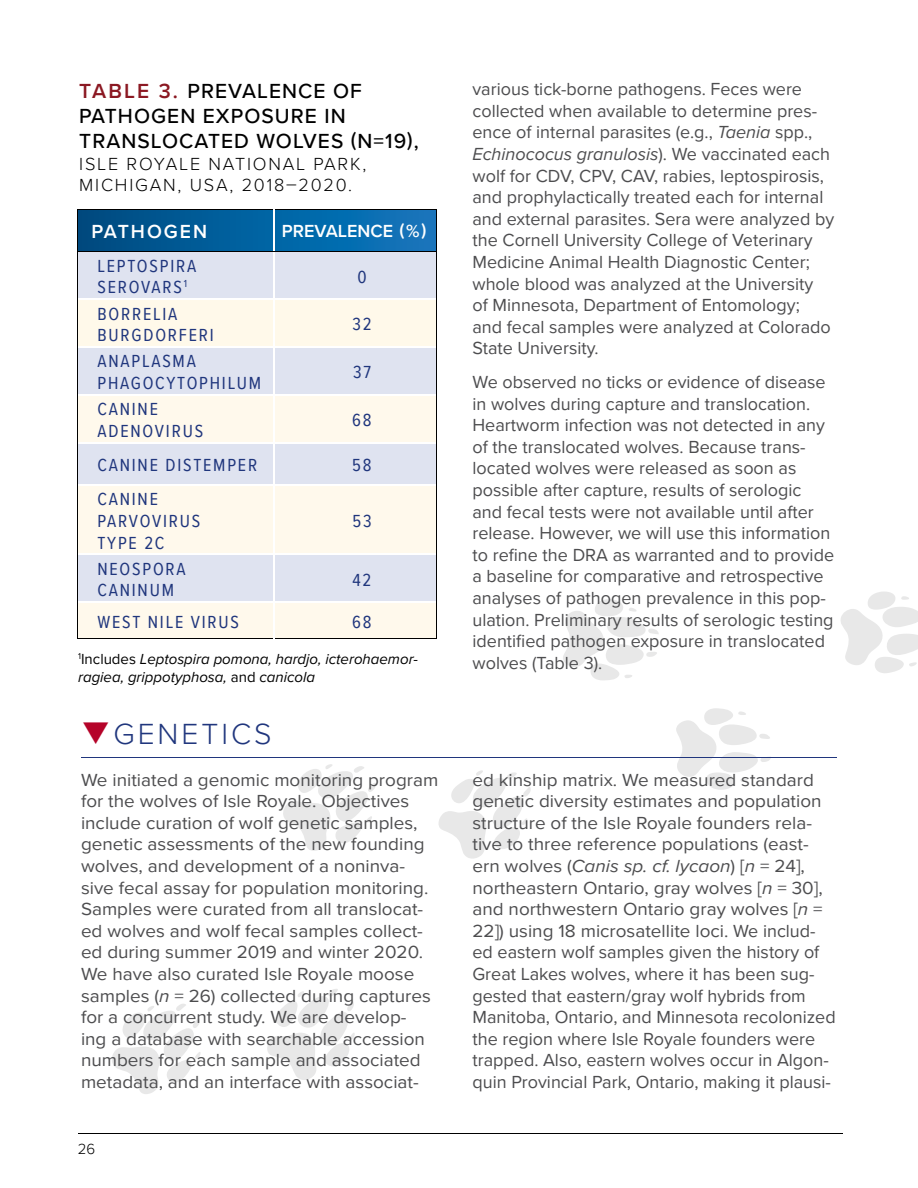
<style>
.page{position:relative;width:918px;height:1188px;background:#fff}
.page>*{position:absolute;margin:0;border:0;box-sizing:border-box;transform-origin:0 0}
.t1{font:300 30px "Proxima Nova";letter-spacing:.1em;color:#20367d}
.t2{font:500 21px/25.2px "Proxima Nova";letter-spacing:.05em;color:#000}
.t3{font:600 19.5px "Proxima Nova";letter-spacing:.1em;color:#fff}
.t4{font:18px/21.6px "Proxima Nova";color:#4d4d4f;scale:1.05 1}
.t5{font:18px/21.6px "Proxima Nova";color:#4d4d4f}
.t6{font:18px/21.6px "Proxima Nova Cond";letter-spacing:.1em;color:#20367d}
.t7{font:300 18px/21.6px "Proxima Nova";letter-spacing:.1em;color:#000}
.t8{font:600 18px "Proxima Nova";color:#fff}
.t9{font:italic 15px/18px "Proxima Nova";color:#000}
.t10{font:300 15px "Proxima Nova";color:#000}
.s1{font-weight:600;color:#8b1822}
.s2{font-style:normal}
.s3{color:#b50329}
.s4{font-style:italic}
</style>
<div class="page">
<hr style="left:78px;top:1134px;width:764px;height:1px;background:#000">
<svg style="left:841px;top:592px;width:77px;height:81px"></svg>
<svg style="left:563px;top:599px;width:96px;height:81px"></svg>
<svg style="left:676px;top:708px;width:95px;height:82px"></svg>
<svg style="left:283px;top:764px;width:93px;height:87px"></svg>
<svg style="left:438px;top:770px;width:93px;height:89px"></svg>
<svg style="left:112px;top:1004px;width:89px;height:90px"></svg>
<svg style="left:267px;top:989px;width:88px;height:91px"></svg>
<hr style="left:81px;top:757px;width:756px;height:1px;background:#20367d">
<svg style="left:79px;top:210px;width:357px;height:41px;background:#0462a0"></svg>
<div style="left:78px;top:251px;width:196px;height:48px;background:#dfe3f0"></div>
<div style="left:274px;top:251px;width:162px;height:48px;background:#dfe3f0"></div>
<div style="left:78px;top:347px;width:196px;height:48px;background:#dfe3f0"></div>
<div style="left:274px;top:347px;width:162px;height:48px;background:#dfe3f0"></div>
<div style="left:78px;top:443px;width:196px;height:42px;background:#dfe3f0"></div>
<div style="left:274px;top:443px;width:162px;height:42px;background:#dfe3f0"></div>
<div style="left:78px;top:554px;width:196px;height:48px;background:#dfe3f0"></div>
<div style="left:274px;top:554px;width:162px;height:48px;background:#dfe3f0"></div>
<div style="left:78px;top:299px;width:196px;height:48px;background:#fff9ea"></div>
<div style="left:274px;top:299px;width:162px;height:48px;background:#fff9ea"></div>
<div style="left:78px;top:395px;width:196px;height:48px;background:#fff9ec"></div>
<div style="left:274px;top:395px;width:162px;height:48px;background:#fff9ec"></div>
<div style="left:78px;top:485px;width:196px;height:69px;background:#fff9ec"></div>
<div style="left:274px;top:485px;width:162px;height:69px;background:#fff9ec"></div>
<div style="left:78px;top:602px;width:196px;height:37px;background:#fff9ec"></div>
<div style="left:274px;top:602px;width:162px;height:37px;background:#fff9ec"></div>
<hr style="left:78px;top:252px;width:1px;height:47px;background:#000">
<hr style="left:436px;top:252px;width:1px;height:47px;background:#000">
<hr style="left:78px;top:299px;width:1px;height:48px;background:#000">
<hr style="left:436px;top:299px;width:1px;height:48px;background:#000">
<hr style="left:78px;top:347px;width:1px;height:48px;background:#000">
<hr style="left:436px;top:347px;width:1px;height:48px;background:#000">
<hr style="left:78px;top:395px;width:1px;height:48px;background:#000">
<hr style="left:436px;top:395px;width:1px;height:48px;background:#000">
<hr style="left:78px;top:443px;width:1px;height:42px;background:#000">
<hr style="left:436px;top:443px;width:1px;height:42px;background:#000">
<hr style="left:78px;top:485px;width:1px;height:69px;background:#000">
<hr style="left:436px;top:485px;width:1px;height:69px;background:#000">
<hr style="left:78px;top:554px;width:1px;height:48px;background:#000">
<hr style="left:436px;top:554px;width:1px;height:48px;background:#000">
<hr style="left:78px;top:602px;width:1px;height:36px;background:#000">
<hr style="left:436px;top:602px;width:1px;height:36px;background:#000">
<hr style="left:78px;top:638px;width:196px;height:1px;background:#000">
<hr style="left:274px;top:638px;width:162px;height:1px;background:#000">
<hr style="left:274px;top:252px;width:1px;height:47px;background:#fff">
<hr style="left:78px;top:299px;width:196px;height:1px;background:#fff">
<hr style="left:274px;top:299px;width:162px;height:1px;background:#fff">
<hr style="left:274px;top:300px;width:1px;height:46px;background:#fff">
<hr style="left:78px;top:346px;width:196px;height:2px;background:#fff">
<hr style="left:274px;top:346px;width:162px;height:2px;background:#fff">
<hr style="left:274px;top:348px;width:1px;height:46px;background:#fff">
<hr style="left:78px;top:394px;width:196px;height:2px;background:#fff">
<hr style="left:274px;top:394px;width:162px;height:2px;background:#fff">
<hr style="left:274px;top:396px;width:1px;height:46px;background:#fff">
<hr style="left:78px;top:442px;width:196px;height:2px;background:#fff">
<hr style="left:274px;top:442px;width:162px;height:2px;background:#fff">
<hr style="left:274px;top:444px;width:1px;height:40px;background:#fff">
<hr style="left:78px;top:484px;width:196px;height:2px;background:#fff">
<hr style="left:274px;top:486px;width:1px;height:68px;background:#fff">
<hr style="left:78px;top:554px;width:196px;height:1px;background:#fff">
<hr style="left:274px;top:554px;width:162px;height:1px;background:#fff">
<hr style="left:274px;top:555px;width:1px;height:47px;background:#fff">
<hr style="left:78px;top:602px;width:196px;height:1px;background:#fff">
<hr style="left:274px;top:602px;width:162px;height:1px;background:#fff">
<hr style="left:274px;top:603px;width:1px;height:35px;background:#fff">
<hr style="left:78px;top:209px;width:196px;height:1px;background:#000">
<hr style="left:78px;top:209px;width:1px;height:42px;background:#000">
<hr style="left:274px;top:209px;width:162px;height:1px;background:#000">
<hr style="left:436px;top:209px;width:1px;height:42px;background:#000">
<hr style="left:78px;top:251px;width:196px;height:1px;background:#000">
<hr style="left:274px;top:251px;width:162px;height:1px;background:#000">
<hr style="left:274px;top:209px;width:1px;height:42px;background:#fff">
<hr style="left:274px;top:484px;width:162px;height:2px;background:#fff">
<p class="t2" style="left:79px;top:77px;width:341px"><span class="s1">TABLE 3.</span> PREVALENCE OF<br>PATHOGEN EXPOSURE IN<br>TRANSLOCATED WOLVES (N=19),</p>
<p class="t7" style="left:79px;top:152px;width:289px">ISLE ROYALE NATIONAL PARK,<br>MICHIGAN, USA, 2018–2020.</p>
<p class="t3" style="left:92px;top:217px;width:117px">PATHOGEN</p>
<p class="t8" style="left:282px;top:218px;width:146px">PREVALENCE (%)</p>
<p class="t6" style="left:97px;top:254px;width:100px">LEPTOSPIRA<br>SEROVARS<sup>1</sup></p>
<p class="t6" style="left:357px;top:265px;width:11px">0</p>
<p class="t6" style="left:97px;top:302px;width:118px">BORRELIA<br>BURGDORFERI</p>
<p class="t6" style="left:352px;top:313px;width:21px">32</p>
<p class="t6" style="left:97px;top:350px;width:165px">ANAPLASMA<br>PHAGOCYTOPHILUM</p>
<p class="t6" style="left:353px;top:361px;width:19px">37</p>
<p class="t6" style="left:97px;top:398px;width:107px">CANINE<br>ADENOVIRUS</p>
<p class="t6" style="left:352px;top:408px;width:21px">68</p>
<p class="t6" style="left:97px;top:454px;width:161px">CANINE DISTEMPER</p>
<p class="t6" style="left:352px;top:454px;width:21px">58</p>
<p class="t6" style="left:97px;top:488px;width:104px">CANINE<br>PARVOVIRUS</p>
<p class="t6" style="left:352px;top:509px;width:21px">53</p>
<p class="t6" style="left:97px;top:529px;width:90px;line-height:26.2px">TYPE 2C<br>NEOSPORA</p>
<p class="t6" style="left:97px;top:579px;width:78px">CANINUM</p>
<p class="t6" style="left:353px;top:568px;width:20px">42</p>
<p class="t6" style="left:97px;top:610px;width:143px">WEST NILE VIRUS</p>
<p class="t6" style="left:352px;top:610px;width:21px">68</p>
<p class="t9" style="left:78px;top:649px;width:342px"><sup>1</sup><span class="s2">Includes</span> Leptospira pomona, hardjo, icterohaemor&shy;ragiea, grippotyphosa, <span class="s2">and</span> canicola</p>
<h1 class="t1" style="left:81px;top:711px;width:192px"><span class="s3">❑</span>GENETICS</h1>
<p class="t5" style="left:472px;top:78px;width:363px">various tick-borne pathogens. Feces were collected when available to determine pres&shy;ence of internal parasites (e.g., <span class="s4">Taenia</span> spp., <span class="s4">Echinococus granulosis</span>). We vaccinated each wolf for CDV, CPV, CAV, rabies, leptospirosis, and prophylactically treated each for internal and external parasites. Sera were analyzed by the Cornell University College of Veterinary Medicine Animal Health Diagnostic Center; whole blood was analyzed at the University<br>of Minnesota, Department of Entomology;<br>and fecal samples were analyzed at Colorado State University.</p>
<p class="t5" style="left:472px;top:370px;width:363px">We observed no ticks or evidence of disease in wolves during capture and translocation.<br>Heartworm infection was not detected in any of the translocated wolves. Because trans&shy;located wolves were released as soon as possible after capture, results of serologic and fecal tests were not available until after release. However, we will use this information to refine the DRA as warranted and to provide a baseline for comparative and retrospective analyses of pathogen prevalence in this pop&shy;ulation. Preliminary results of serologic testing identified pathogen exposure in translocated wolves (Table 3).</p>
<p class="t4" style="left:81px;top:768px;width:342px">We initiated a genomic monitoring program for the wolves of Isle Royale. Objectives include curation of wolf genetic samples, genetic assessments of the new founding wolves, and development of a noninva&shy;sive fecal assay for population monitoring.<br>Samples were curated from all translocat&shy;ed wolves and wolf fecal samples collect&shy;ed during summer 2019 and winter 2020.<br>We have also curated Isle Royale moose samples (<span class="s4">n</span> = 26) collected during captures for a concurrent study. We are develop-<br>ing a database with searchable accession numbers for each sample and associated metadata, and an interface with associat-</p>
<p class="t4" style="left:472px;top:768px;width:347px">ed kinship matrix. We measured standard genetic diversity estimates and population structure of the Isle Royale founders rela&shy;tive to three reference populations (east&shy;ern wolves (<span class="s4">Canis sp. cf. lycaon</span>) [<span class="s4">n</span> = 24], northeastern Ontario, gray wolves [<span class="s4">n</span> = 30], and northwestern Ontario gray wolves [<span class="s4">n</span> = 22]) using 18 microsatellite loci. We includ&shy;ed eastern wolf samples given the history of Great Lakes wolves, where it has been sug&shy;gested that eastern/gray wolf hybrids from Manitoba, Ontario, and Minnesota recolonized the region where Isle Royale founders were trapped. Also, eastern wolves occur in Algon&shy;quin Provincial Park, Ontario, making it plausi-</p>
<p class="t10" style="left:78px;top:1138px;width:19px">26</p>
</div>
